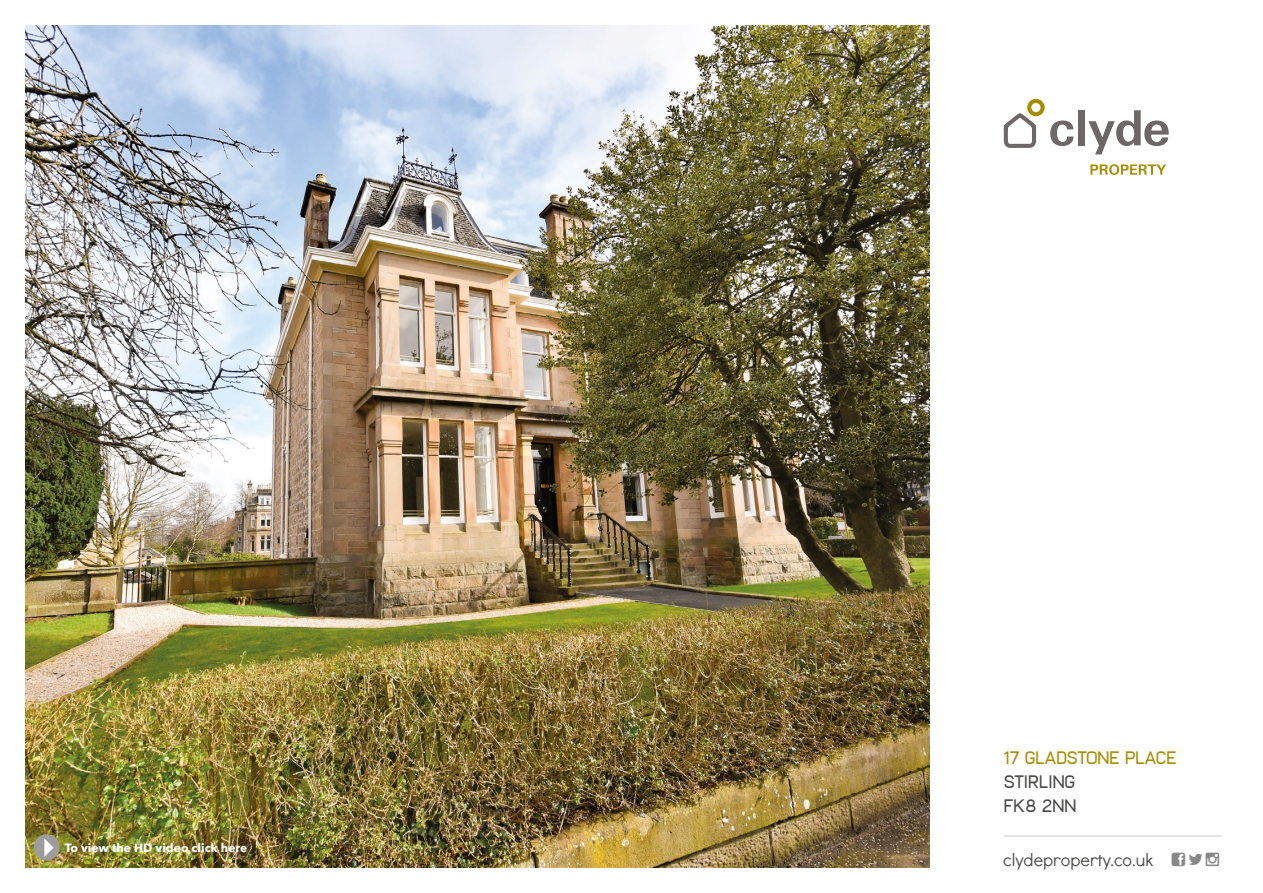
<style>
.page{position:relative;width:1263px;height:893px;background:#fff}
.page>*{position:absolute;margin:0;border:0;box-sizing:border-box;transform-origin:0 0}
.t1{font:18px "Didact Gothic";color:#4a4a49}
.t2{font:18px "Frank";color:#a88c00}
.t3{font:18px/24px "Frank";color:#4a4a49}
.t4{font:700 12px "Avenir Next";color:#fff}
</style>
<div class="page">
<div style="left:1027px;top:99px;width:18px;height:17px;border:4px solid #a88c00;border-radius:50%"></div>
<svg style="left:1050px;top:121px;width:23px;height:25px"></svg>
<div style="left:1078px;top:110px;width:7px;height:35px;background:#6d6767"></div>
<svg style="left:1088px;top:110px;width:81px;height:44px"></svg>
<svg style="left:1090px;top:164px;width:76px;height:11px"></svg>
<svg style="left:1004px;top:111px;width:34px;height:37px"></svg>
<img style="left:26px;top:26px;width:904px;height:841px">
<hr style="left:1004px;top:836px;width:217px;height:1px;background:#878787">
<div style="left:34px;top:834px;width:26px;height:26px;background:#9d9d9c;border-radius:50%"></div>
<svg style="left:44px;top:838px;width:10px;height:19px"></svg>
<p class="t4" style="left:65px;top:837px;width:184px">To view the HD video click here</p>
<h1 class="t2" style="left:1004px;top:747px;width:174px">17 GLADSTONE PLACE</h1>
<h1 class="t3" style="left:1004px;top:771px;width:74px">STIRLING<br>FK8 2NN</h1>
<h1 class="t1" style="left:1003px;top:847px;width:152px">clydeproperty.co.uk</h1>
</div>
